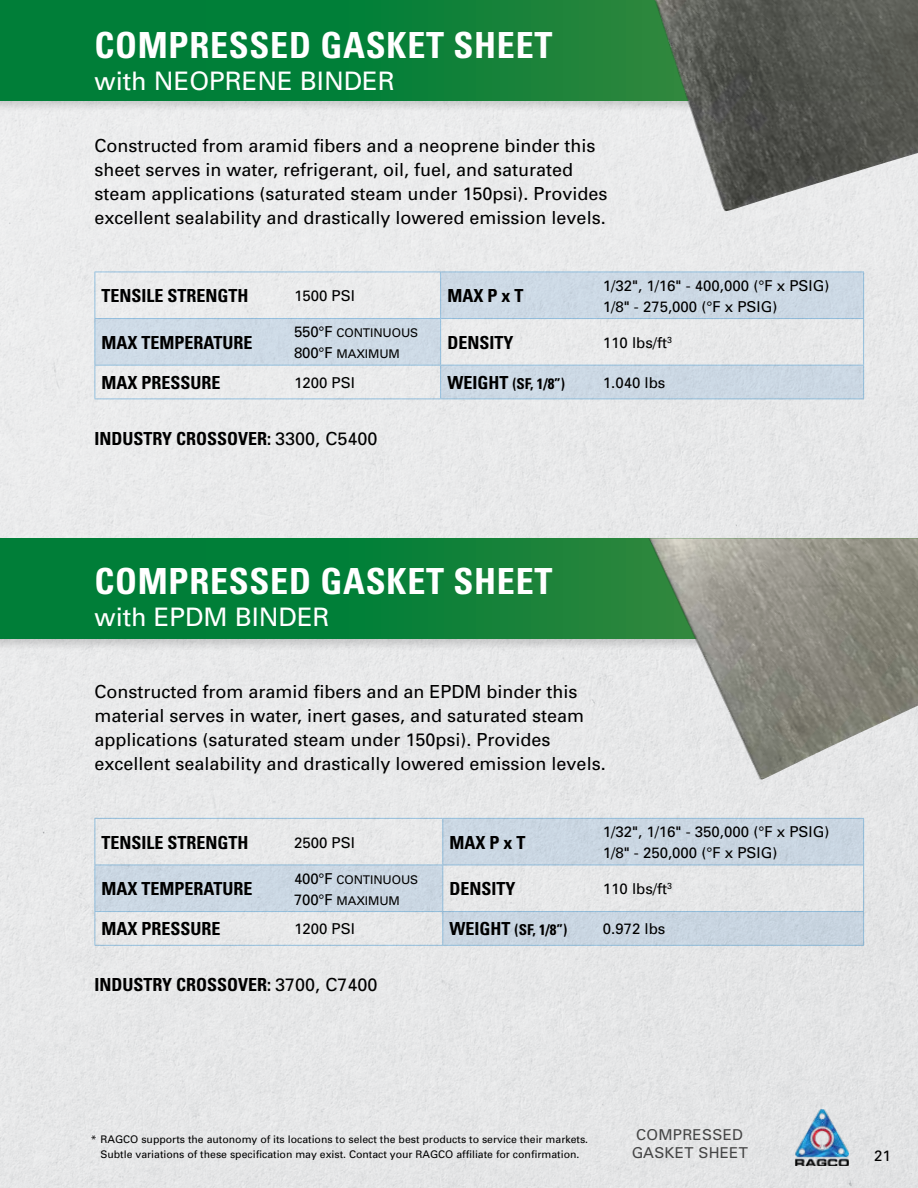
<style>
.page{position:relative;width:918px;height:1188px;background:#fff}
.page>*{position:absolute;margin:0;border:0;box-sizing:border-box;transform-origin:0 0}
.t1{font:700 condensed 36px "Univers";letter-spacing:.02em;color:#fff}
.t2{font:25.5px "Univers";color:#fff}
.t3{font:18px/24px "Univers";color:#000}
.t4{font:700 condensed 18px "Univers";color:#000}
.t5{font:15px/21px "Univers";color:#000}
.t6{font:700 condensed 15px "Univers";color:#000}
.t7{font:15px/18px "Univers";letter-spacing:.02em;color:#000;text-align:center}
.t8{font:12px/21px "Univers";letter-spacing:-.01em;color:#000}
.t9{font:10.5px/15px "Univers";color:#000;text-align:center}
.s1{font-size:15px}
.s2{font-size:18px}
.s3{font-weight:400;font-stretch:normal}
</style>
<div class="page">
<div style="left:0;top:113px;width:918px;height:1075px;background:#e8e8e9"></div>
<img style="left:795px;top:1109px;width:54px;height:57px">
<div style="left:0;top:0;width:918px;height:113px;background:#000;opacity:.15"></div>
<svg style="left:0;top:0;width:654px;height:101px;background:#0a8038"></svg>
<svg style="left:95px;top:273px;width:768px;height:126px;background:#d9e0e7"></svg>
<hr style="left:441px;top:272px;width:155px;height:1px;background:#9fceee">
<hr style="left:596px;top:272px;width:268px;height:1px;background:#9fceee">
<hr style="left:863px;top:272px;width:1px;height:46px;background:#9fceee">
<hr style="left:441px;top:318px;width:155px;height:1px;background:#9fceee">
<hr style="left:596px;top:318px;width:268px;height:1px;background:#9fceee">
<hr style="left:863px;top:319px;width:1px;height:46px;background:#9fceee">
<hr style="left:441px;top:365px;width:155px;height:1px;background:#9fceee">
<hr style="left:596px;top:365px;width:268px;height:1px;background:#9fceee">
<hr style="left:863px;top:366px;width:1px;height:33px;background:#9fceee">
<hr style="left:441px;top:399px;width:155px;height:1px;background:#9fceee">
<hr style="left:596px;top:399px;width:268px;height:1px;background:#9fceee">
<hr style="left:94px;top:272px;width:193px;height:1px;background:#9fceee">
<hr style="left:94px;top:272px;width:1px;height:46px;background:#9fceee">
<hr style="left:287px;top:272px;width:154px;height:1px;background:#9fceee">
<hr style="left:440px;top:272px;width:1px;height:46px;background:#9fceee">
<hr style="left:94px;top:318px;width:193px;height:1px;background:#9fceee">
<hr style="left:94px;top:319px;width:1px;height:46px;background:#9fceee">
<hr style="left:287px;top:318px;width:154px;height:1px;background:#9fceee">
<hr style="left:440px;top:319px;width:1px;height:46px;background:#9fceee">
<hr style="left:94px;top:365px;width:193px;height:1px;background:#9fceee">
<hr style="left:94px;top:366px;width:1px;height:33px;background:#9fceee">
<hr style="left:287px;top:365px;width:154px;height:1px;background:#9fceee">
<hr style="left:440px;top:366px;width:1px;height:33px;background:#9fceee">
<hr style="left:94px;top:399px;width:193px;height:1px;background:#9fceee">
<hr style="left:287px;top:399px;width:154px;height:1px;background:#9fceee">
<svg style="left:95px;top:819px;width:768px;height:126px;background:#d7dee4"></svg>
<hr style="left:443px;top:818px;width:153px;height:1px;background:#9fceee">
<hr style="left:596px;top:818px;width:268px;height:1px;background:#9fceee">
<hr style="left:863px;top:819px;width:1px;height:46px;background:#9fceee">
<hr style="left:443px;top:865px;width:153px;height:1px;background:#9fceee">
<hr style="left:596px;top:865px;width:268px;height:1px;background:#9fceee">
<hr style="left:863px;top:865px;width:1px;height:46px;background:#9fceee">
<hr style="left:443px;top:911px;width:153px;height:1px;background:#9fceee">
<hr style="left:596px;top:911px;width:268px;height:1px;background:#9fceee">
<hr style="left:863px;top:912px;width:1px;height:33px;background:#9fceee">
<hr style="left:443px;top:945px;width:153px;height:1px;background:#9fceee">
<hr style="left:596px;top:945px;width:268px;height:1px;background:#9fceee">
<hr style="left:94px;top:818px;width:193px;height:1px;background:#9fceee">
<hr style="left:94px;top:819px;width:1px;height:46px;background:#9fceee">
<hr style="left:287px;top:818px;width:156px;height:1px;background:#9fceee">
<hr style="left:442px;top:819px;width:1px;height:46px;background:#9fceee">
<hr style="left:94px;top:865px;width:193px;height:1px;background:#9fceee">
<hr style="left:94px;top:865px;width:1px;height:46px;background:#9fceee">
<hr style="left:287px;top:865px;width:156px;height:1px;background:#9fceee">
<hr style="left:442px;top:865px;width:1px;height:46px;background:#9fceee">
<hr style="left:94px;top:911px;width:193px;height:1px;background:#9fceee">
<hr style="left:94px;top:912px;width:1px;height:33px;background:#9fceee">
<hr style="left:287px;top:911px;width:156px;height:1px;background:#9fceee">
<hr style="left:442px;top:912px;width:1px;height:33px;background:#9fceee">
<hr style="left:94px;top:945px;width:193px;height:1px;background:#9fceee">
<hr style="left:287px;top:945px;width:156px;height:1px;background:#9fceee">
<div style="left:0;top:535px;width:918px;height:116px;background:#000;opacity:.15"></div>
<svg style="left:0;top:538px;width:648px;height:101px;background:#098038"></svg>
<img style="left:654px;top:0;width:264px;height:213px">
<img style="left:648px;top:538px;width:270px;height:243px">
<h1 class="t1" style="left:94px;top:23px;width:459px">COMPRESSED GASKET SHEET</h1>
<h2 class="t2" style="left:94px;top:65px;width:302px">with NEOPRENE BINDER</h2>
<p class="t3" style="left:94px;top:133px;width:515px">Constructed from aramid fibers and a neoprene binder this sheet serves in water, refrigerant, oil, fuel, and saturated steam applications (saturated steam under 150psi). Provides excellent sealability and drastically lowered emission levels.</p>
<p class="t4" style="left:102px;top:285px;width:149px">TENSILE STRENGTH</p>
<p class="t5" style="left:294px;top:285px;width:62px">1500 PSI</p>
<p class="t4" style="left:447px;top:285px;width:77px">MAX P x T</p>
<p class="t5" style="left:603px;top:275px;width:228px">1/32", 1/16" - 400,000 (°F x PSIG)<br>1/8" - 275,000 (°F x PSIG)</p>
<p class="t4" style="left:102px;top:331px;width:152px">MAX TEMPERATURE</p>
<p class="t8" style="left:294px;top:322px;width:126px"><span class="s1">550°F</span> CONTINUOUS<br><span class="s1">800°F</span> MAXIMUM</p>
<p class="t4" style="left:447px;top:331px;width:68px">DENSITY</p>
<p class="t5" style="left:603px;top:332px;width:71px">110 lbs/ft<sup>3</sup></p>
<p class="t4" style="left:102px;top:372px;width:121px">MAX PRESSURE</p>
<p class="t5" style="left:294px;top:372px;width:62px">1200 PSI</p>
<p class="t6" style="left:447px;top:374px;width:119px"><span class="s2">WEIGHT</span> (SF, 1/8”)</p>
<p class="t5" style="left:603px;top:372px;width:64px">1.040 lbs</p>
<p class="t4" style="left:94px;top:427px;width:284px">INDUSTRY CROSSOVER: <span class="s3">3300, C5400</span></p>
<h1 class="t1" style="left:94px;top:560px;width:459px">COMPRESSED GASKET SHEET</h1>
<h2 class="t2" style="left:94px;top:601px;width:237px">with EPDM BINDER</h2>
<p class="t3" style="left:94px;top:679px;width:513px">Constructed from aramid fibers and an EPDM binder this material serves in water, inert gases, and saturated steam applications (saturated steam under 150psi). Provides excellent sealability and drastically lowered emission levels.</p>
<p class="t4" style="left:102px;top:831px;width:149px">TENSILE STRENGTH</p>
<p class="t5" style="left:294px;top:832px;width:62px">2500 PSI</p>
<p class="t4" style="left:450px;top:831px;width:77px">MAX P x T</p>
<p class="t5" style="left:603px;top:821px;width:228px">1/32", 1/16" - 350,000 (°F x PSIG)<br>1/8" - 250,000 (°F x PSIG)</p>
<p class="t4" style="left:102px;top:878px;width:152px">MAX TEMPERATURE</p>
<p class="t8" style="left:294px;top:869px;width:126px"><span class="s1">400°F</span> CONTINUOUS<br><span class="s1">700°F</span> MAXIMUM</p>
<p class="t4" style="left:450px;top:878px;width:68px">DENSITY</p>
<p class="t5" style="left:603px;top:878px;width:71px">110 lbs/ft<sup>3</sup></p>
<p class="t4" style="left:102px;top:918px;width:121px">MAX PRESSURE</p>
<p class="t5" style="left:294px;top:918px;width:62px">1200 PSI</p>
<p class="t6" style="left:450px;top:921px;width:119px"><span class="s2">WEIGHT</span> (SF, 1/8”)</p>
<p class="t5" style="left:603px;top:918px;width:64px">0.972 lbs</p>
<p class="t4" style="left:94px;top:974px;width:284px">INDUSTRY CROSSOVER: <span class="s3">3700, C7400</span></p>
<p class="t9" style="left:91px;top:1131px;width:499px">* RAGCO supports the autonomy of its locations to select the best products to service their markets.<br>Subtle variations of these specification may exist. Contact your RAGCO affiliate for confirmation.</p>
<p class="t7" style="left:631px;top:1126px;width:118px">COMPRESSED<br>GASKET SHEET</p>
<p class="t5" style="left:874px;top:1145px;width:18px">21</p>
</div>
